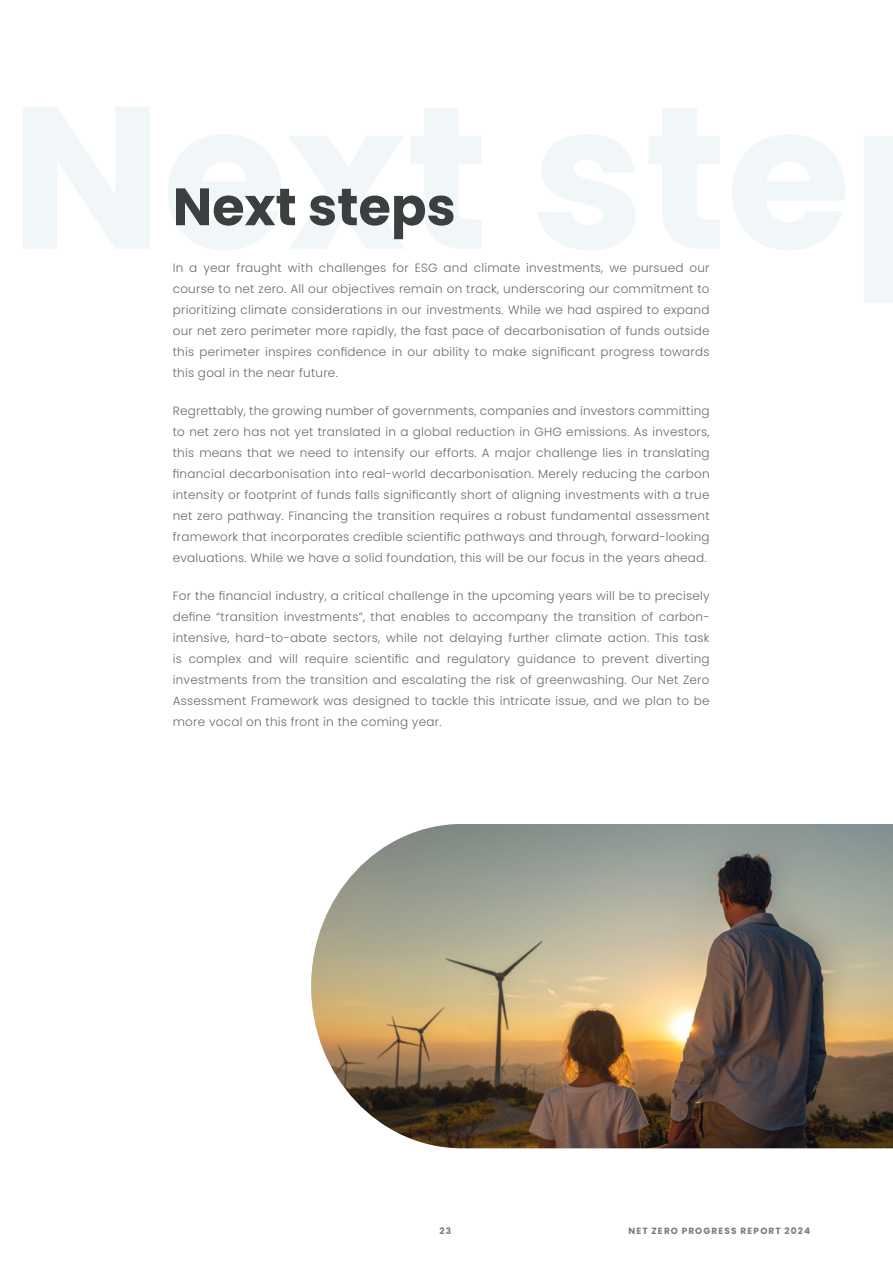
<style>
.page{position:relative;width:893px;height:1263px;background:#fff}
.page>*{position:absolute;margin:0;border:0;box-sizing:border-box;transform-origin:0 0}
.t1{font:700 52.5px "Poppins";color:#39403f}
.t2{font:300 12px/21px "Poppins";letter-spacing:.02em;color:#6a6a6a;text-align:justify}
.t3{font:700 9px "Poppins";letter-spacing:.125em;color:#7c7b7b}
</style>
<div class="page">
<img style="left:311px;top:824px;width:582px;height:324px">
<h1 class="t1" style="left:173px;top:176px;width:285px">Next steps</h1>
<p class="t2" style="left:173px;top:257px;width:538px">In a year fraught with challenges for ESG and climate investments, we pursued our course to net zero. All our objectives remain on track, underscoring our commitment to prioritizing climate considerations in our investments. While we had aspired to expand our net zero perimeter more rapidly, the fast pace of decarbonisation of funds outside this perimeter inspires confidence in our ability to make significant progress towards this goal in the near future.</p>
<p class="t2" style="left:173px;top:400px;width:538px">Regrettably, the growing number of governments, companies and investors committing to net zero has not yet translated in a global reduction in GHG emissions. As investors, this means that we need to intensify our efforts. A major challenge lies in translating financial decarbonisation into real-world decarbonisation. Merely reducing the carbon intensity or footprint of funds falls significantly short of aligning investments with a true net zero pathway. Financing the transition requires a robust fundamental assessment framework that incorporates credible scientific pathways and through, forward-looking evaluations. While we have a solid foundation, this will be our focus in the years ahead.</p>
<p class="t2" style="left:173px;top:585px;width:538px">For the financial industry, a critical challenge in the upcoming years will be to precisely define “transition investments”, that enables to accompany the transition of carbon&shy;intensive, hard-to-abate sectors, while not delaying further climate action. This task is complex and will require scientific and regulatory guidance to prevent diverting investments from the transition and escalating the risk of greenwashing. Our Net Zero Assessment Framework was designed to tackle this intricate issue, and we plan to be more vocal on this front in the coming year.</p>
<p class="t3" style="left:440px;top:1225px;width:13px">23</p>
<p class="t3" style="left:628px;top:1225px;width:183px">NET ZERO PROGRESS REPORT 2024</p>
</div>
